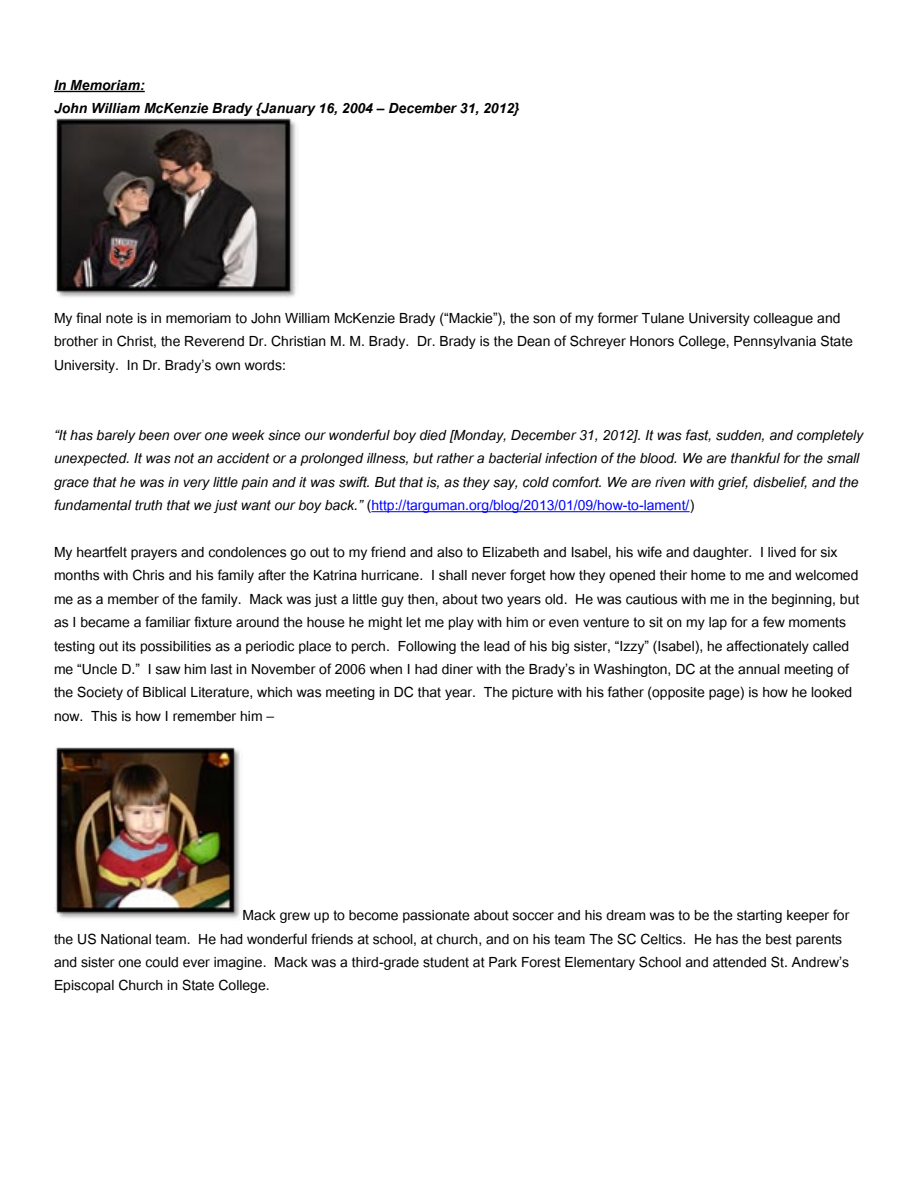
<style>
.page{position:relative;width:918px;height:1188px;background:#fff}
.page>*{position:absolute;margin:0;border:0;box-sizing:border-box;transform-origin:0 0}
.t1{font:19.5px/23.4px "Utsaah";color:#000}
.t2{font:italic 19.5px/23.4px "Utsaah";color:#000}
.t3{font:italic 700 19.5px/23.4px "Utsaah";color:#000}
.s1{font-style:normal}
.s2{font-style:normal;color:#00f}
</style>
<div class="page">
<hr style="left:54px;top:91px;width:91px;height:1px;background:#000">
<img style="left:55px;top:118px;width:241px;height:180px">
<hr style="left:371px;top:511px;width:319px;height:1px;background:#00f">
<img style="left:54px;top:747px;width:189px;height:172px">
<p class="t3" style="left:54px;top:74px;width:467px">In Memoriam:<br>John William McKenzie Brady {January 16, 2004 – December 31, 2012}</p>
<p class="t1" style="left:54px;top:308px;width:801px">My final note is in memoriam to John William McKenzie Brady (“Mackie”), the son of my former Tulane University colleague and brother in Christ, the Reverend Dr. Christian M. M. Brady. Dr. Brady is the Dean of Schreyer Honors College, Pennsylvania State<br>University. In Dr. Brady’s own words:</p>
<p class="t2" style="left:54px;top:425px;width:811px">“It has barely been over one week since our wonderful boy died [Monday, December 31, 2012]. It was fast, sudden, and completely unexpected. It was not an accident or a prolonged illness, but rather a bacterial infection of the blood. We are thankful for the small grace that he was in very little pain and it was swift. But that is, as they say, cold comfort. We are riven with grief, disbelief, and the fundamental truth that we just want our boy back.” <span class="s1">(</span><span class="s2">http://targuman.org/blog/2013/01/09/how-to-lament/</span><span class="s1">)</span></p>
<p class="t1" style="left:54px;top:542px;width:807px">My heartfelt prayers and condolences go out to my friend and also to Elizabeth and Isabel, his wife and daughter. I lived for six months with Chris and his family after the Katrina hurricane. I shall never forget how they opened their home to me and welcomed me as a member of the family. Mack was just a little guy then, about two years old. He was cautious with me in the beginning, but as I became a familiar fixture around the house he might let me play with him or even venture to sit on my lap for a few moments testing out its possibilities as a periodic place to perch. Following the lead of his big sister, “Izzy” (Isabel), he affectionately called me “Uncle D.” I saw him last in November of 2006 when I had diner with the Brady’s in Washington, DC at the annual meeting of the Society of Biblical Literature, which was meeting in DC that year. The picture with his father (opposite page) is how he looked now. This is how I remember him –</p>
<p class="t1" style="left:54px;top:905px;width:797px;text-indent:189px">Mack grew up to become passionate about soccer and his dream was to be the starting keeper for the US National team. He had wonderful friends at school, at church, and on his team The SC Celtics. He has the best parents and sister one could ever imagine. Mack was a third-grade student at Park Forest Elementary School and attended St. Andrew’s Episcopal Church in State College.</p>
</div>
